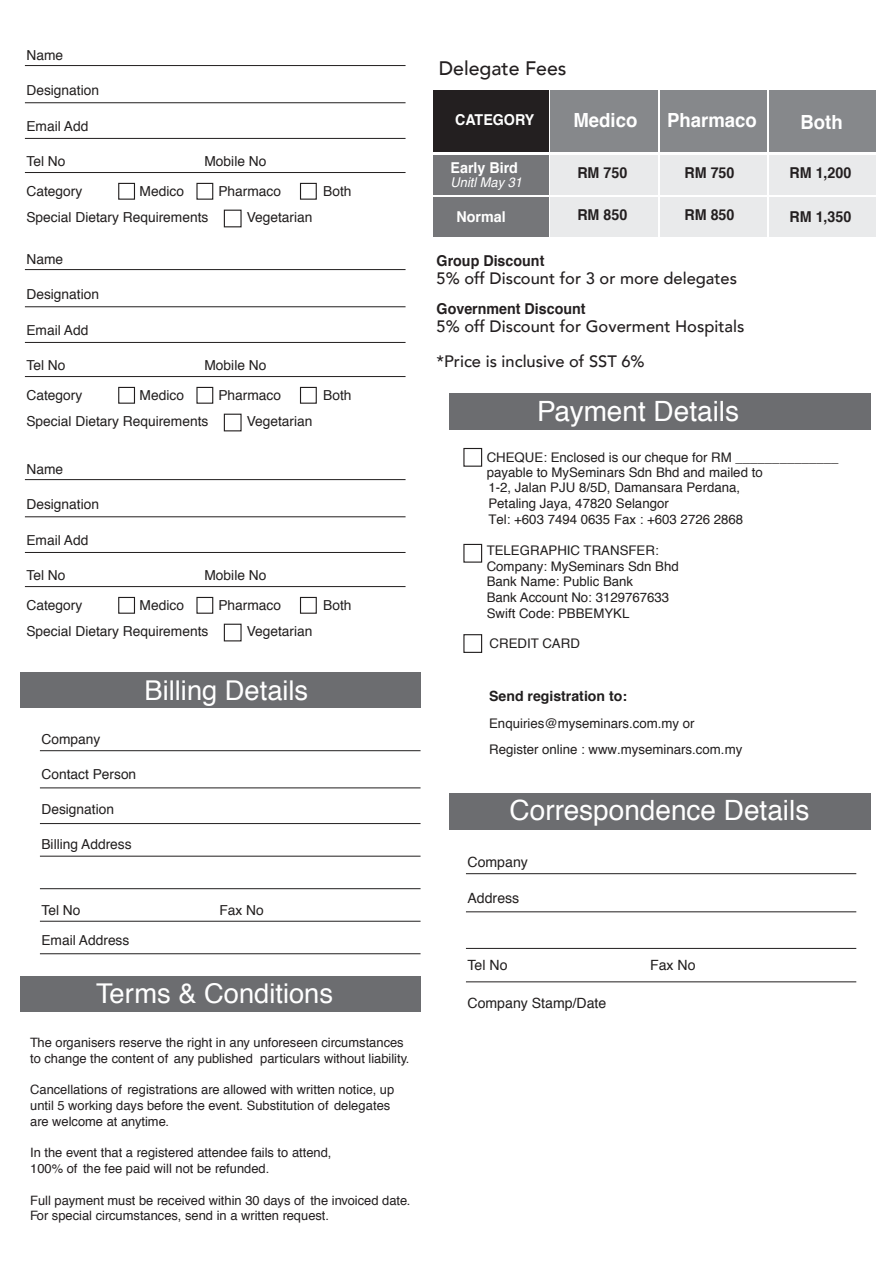
<style>
.page{position:relative;width:893px;height:1263px;background:#fff}
.page>*{position:absolute;margin:0;border:0;box-sizing:border-box;transform-origin:0 0}
.t1{font:27.9px "Helvetica";color:#fff}
.t2{font:27.3px "Helvetica";color:#fff}
.t3{font:700 19.5px "Helvetica";color:#fff;scale:.95 1}
.t4{font:500 19.5px "Avenir";color:#231f20}
.t5{font:500 16.5px "Avenir";color:#231f20}
.t6{font:700 15px "Helvetica";color:#231f20;scale:.95 1}
.t7{font:700 15px "Helvetica";color:#fff;scale:.95 1}
.t8{font:14.1px "Helvetica";color:#211e1e}
.t9{font:700 14.1px "Helvetica";color:#211e1e}
.t10{font:13.8px "Helvetica";color:#211e1e}
.t11{font:italic 13.5px "Helvetica";color:#fff;scale:.95 1}
.t12{font:13.2px/15.6px "Helvetica";color:#211e1e}
.t13{font:12.9px/15.8px "Helvetica";color:#231f20}
</style>
<div class="page">
<div style="left:21px;top:976px;width:400px;height:36px;background:#6c6d70"></div>
<hr style="left:466px;top:873px;width:390px;height:1px;background:#211e1e">
<hr style="left:466px;top:911px;width:390px;height:1px;background:#211e1e">
<hr style="left:466px;top:948px;width:390px;height:1px;background:#211e1e">
<hr style="left:466px;top:981px;width:390px;height:1px;background:#211e1e">
<div style="left:450px;top:393px;width:421px;height:37px;background:#6c6d70"></div>
<div style="left:450px;top:793px;width:421px;height:37px;background:#6c6d70"></div>
<div style="left:463px;top:448px;width:19px;height:19px;border:1px solid #211e1e"></div>
<div style="left:463px;top:544px;width:19px;height:19px;border:1px solid #211e1e"></div>
<div style="left:463px;top:634px;width:19px;height:19px;border:1px solid #211e1e"></div>
<div style="left:224px;top:210px;width:18px;height:17px;border:1px solid #211e1e"></div>
<hr style="left:25px;top:65px;width:381px;height:1px;background:#211e1e">
<hr style="left:25px;top:102px;width:381px;height:1px;background:#211e1e">
<hr style="left:25px;top:138px;width:381px;height:1px;background:#211e1e">
<hr style="left:25px;top:172px;width:381px;height:1px;background:#211e1e">
<div style="left:118px;top:183px;width:17px;height:17px;border:1px solid #211e1e"></div>
<div style="left:196px;top:183px;width:17px;height:17px;border:1px solid #211e1e"></div>
<div style="left:300px;top:183px;width:17px;height:17px;border:1px solid #211e1e"></div>
<div style="left:224px;top:414px;width:18px;height:17px;border:1px solid #211e1e"></div>
<hr style="left:25px;top:269px;width:381px;height:1px;background:#211e1e">
<hr style="left:25px;top:306px;width:381px;height:1px;background:#211e1e">
<hr style="left:25px;top:342px;width:381px;height:1px;background:#211e1e">
<hr style="left:25px;top:376px;width:381px;height:1px;background:#211e1e">
<div style="left:118px;top:387px;width:17px;height:17px;border:1px solid #211e1e"></div>
<div style="left:196px;top:387px;width:17px;height:17px;border:1px solid #211e1e"></div>
<div style="left:300px;top:387px;width:17px;height:17px;border:1px solid #211e1e"></div>
<div style="left:224px;top:624px;width:18px;height:17px;border:1px solid #211e1e"></div>
<hr style="left:25px;top:479px;width:381px;height:1px;background:#211e1e">
<hr style="left:25px;top:516px;width:381px;height:1px;background:#211e1e">
<hr style="left:25px;top:552px;width:381px;height:1px;background:#211e1e">
<hr style="left:25px;top:586px;width:381px;height:1px;background:#211e1e">
<div style="left:118px;top:597px;width:17px;height:17px;border:1px solid #211e1e"></div>
<div style="left:196px;top:597px;width:17px;height:17px;border:1px solid #211e1e"></div>
<div style="left:300px;top:597px;width:17px;height:17px;border:1px solid #211e1e"></div>
<div style="left:433px;top:155px;width:116px;height:40px;background:#757679"></div>
<div style="left:433px;top:197px;width:116px;height:40px;background:#757679"></div>
<div style="left:551px;top:155px;width:107px;height:40px;background:#e9eaeb"></div>
<div style="left:551px;top:197px;width:107px;height:40px;background:#e9eaeb"></div>
<div style="left:660px;top:155px;width:107px;height:40px;background:#e9eaeb"></div>
<div style="left:433px;top:90px;width:116px;height:62px;background:#231f20"></div>
<div style="left:551px;top:90px;width:107px;height:62px;background:#86888b"></div>
<div style="left:660px;top:90px;width:107px;height:62px;background:#86888b"></div>
<div style="left:660px;top:197px;width:107px;height:40px;background:#e9eaeb"></div>
<div style="left:770px;top:155px;width:106px;height:40px;background:#e9eaeb"></div>
<div style="left:770px;top:90px;width:106px;height:62px;background:#86888b"></div>
<div style="left:770px;top:197px;width:106px;height:40px;background:#e9eaeb"></div>
<hr style="left:40px;top:750px;width:381px;height:1px;background:#211e1e">
<hr style="left:40px;top:787px;width:381px;height:1px;background:#211e1e">
<hr style="left:40px;top:823px;width:381px;height:1px;background:#211e1e">
<hr style="left:40px;top:856px;width:381px;height:1px;background:#211e1e">
<hr style="left:40px;top:888px;width:381px;height:1px;background:#211e1e">
<hr style="left:40px;top:921px;width:381px;height:1px;background:#211e1e">
<hr style="left:40px;top:953px;width:381px;height:1px;background:#211e1e">
<div style="left:21px;top:672px;width:400px;height:35px;background:#6c6d70"></div>
<p class="t10" style="left:26px;top:45px;width:38px">Name</p>
<p class="t10" style="left:26px;top:80px;width:74px">Designation</p>
<p class="t10" style="left:26px;top:115px;width:63px">Email Add</p>
<p class="t10" style="left:26px;top:150px;width:41px">Tel No</p>
<p class="t10" style="left:205px;top:150px;width:63px">Mobile No</p>
<p class="t10" style="left:26px;top:181px;width:57px">Category</p>
<p class="t10" style="left:140px;top:181px;width:46px">Medico</p>
<p class="t10" style="left:218px;top:181px;width:64px">Pharmaco</p>
<p class="t10" style="left:323px;top:181px;width:30px">Both</p>
<p class="t10" style="left:26px;top:207px;width:183px">Special Dietary Requirements</p>
<p class="t10" style="left:247px;top:207px;width:67px">Vegetarian</p>
<p class="t10" style="left:26px;top:249px;width:38px">Name</p>
<p class="t10" style="left:26px;top:284px;width:74px">Designation</p>
<p class="t10" style="left:26px;top:319px;width:63px">Email Add</p>
<p class="t10" style="left:26px;top:354px;width:41px">Tel No</p>
<p class="t10" style="left:205px;top:354px;width:63px">Mobile No</p>
<p class="t10" style="left:26px;top:385px;width:57px">Category</p>
<p class="t10" style="left:140px;top:385px;width:46px">Medico</p>
<p class="t10" style="left:218px;top:385px;width:64px">Pharmaco</p>
<p class="t10" style="left:323px;top:385px;width:30px">Both</p>
<p class="t10" style="left:26px;top:411px;width:183px">Special Dietary Requirements</p>
<p class="t10" style="left:247px;top:411px;width:67px">Vegetarian</p>
<p class="t10" style="left:26px;top:459px;width:38px">Name</p>
<p class="t10" style="left:26px;top:494px;width:74px">Designation</p>
<p class="t10" style="left:26px;top:529px;width:63px">Email Add</p>
<p class="t10" style="left:26px;top:564px;width:41px">Tel No</p>
<p class="t10" style="left:205px;top:564px;width:63px">Mobile No</p>
<p class="t10" style="left:26px;top:595px;width:57px">Category</p>
<p class="t10" style="left:140px;top:595px;width:46px">Medico</p>
<p class="t10" style="left:218px;top:595px;width:64px">Pharmaco</p>
<p class="t10" style="left:323px;top:595px;width:30px">Both</p>
<p class="t10" style="left:26px;top:621px;width:183px">Special Dietary Requirements</p>
<p class="t10" style="left:247px;top:621px;width:67px">Vegetarian</p>
<h2 class="t2" style="left:145px;top:669px;width:165px">Billing Details</h2>
<p class="t10" style="left:41px;top:728px;width:60px">Company</p>
<p class="t10" style="left:41px;top:764px;width:96px">Contact Person</p>
<p class="t10" style="left:41px;top:799px;width:74px">Designation</p>
<p class="t10" style="left:41px;top:834px;width:92px">Billing Address</p>
<p class="t10" style="left:41px;top:899px;width:41px">Tel No</p>
<p class="t10" style="left:220px;top:899px;width:46px">Fax No</p>
<p class="t10" style="left:41px;top:929px;width:89px">Email Address</p>
<h2 class="t2" style="left:96px;top:972px;width:238px">Terms &amp; Conditions</h2>
<p class="t13" style="left:30px;top:1035px;width:381px">The organisers reserve the right in any unforeseen circumstances to change the content of any published particulars without liability.</p>
<p class="t13" style="left:30px;top:1082px;width:366px">Cancellations of registrations are allowed with written notice, up until 5 working days before the event. Substitution of delegates are welcome at anytime.</p>
<p class="t13" style="left:30px;top:1145px;width:303px">In the event that a registered attendee fails to attend,<br>100% of the fee paid will not be refunded.</p>
<p class="t13" style="left:30px;top:1193px;width:382px">Full payment must be received within 30 days of the invoiced date.<br>For special circumstances, send in a written request.</p>
<h3 class="t4" style="left:439px;top:51px;width:129px">Delegate Fees</h3>
<p class="t7" style="left:455px;top:108px;width:85px">CATEGORY</p>
<h3 class="t3" style="left:573px;top:104px;width:69px">Medico</h3>
<h3 class="t3" style="left:667px;top:104px;width:96px">Pharmaco</h3>
<p class="t7" style="left:451px;top:156px;width:72px">Early Bird</p>
<p class="t11" style="left:451px;top:171px;width:77px">Unitl May 31</p>
<p class="t7" style="left:457px;top:204px;width:53px">Normal</p>
<p class="t6" style="left:577px;top:160px;width:54px">RM 750</p>
<p class="t6" style="left:577px;top:203px;width:54px">RM 850</p>
<p class="t6" style="left:684px;top:160px;width:54px">RM 750</p>
<p class="t6" style="left:684px;top:203px;width:54px">RM 850</p>
<p class="t6" style="left:437px;top:249px;width:115px">Group Discount</p>
<p class="t5" style="left:437px;top:264px;width:302px">5% off Discount for 3 or more delegates</p>
<p class="t6" style="left:437px;top:297px;width:158px">Government Discount</p>
<p class="t5" style="left:437px;top:312px;width:309px">5% off Discount for Goverment Hospitals</p>
<p class="t5" style="left:436px;top:347px;width:210px">*Price is inclusive of SST 6%</p>
<h3 class="t3" style="left:800px;top:106px;width:46px">Both</h3>
<p class="t6" style="left:789px;top:160px;width:67px">RM 1,200</p>
<p class="t6" style="left:789px;top:204px;width:67px">RM 1,350</p>
<h1 class="t1" style="left:537px;top:389px;width:203px">Payment Details</h1>
<p class="t12" style="left:487px;top:450px;width:353px">CHEQUE: Enclosed is our cheque for RM ______________ payable to MySeminars Sdn Bhd and mailed to</p>
<p class="t12" style="left:488px;top:480px;width:256px">1-2, Jalan PJU 8/5D, Damansara Perdana,<br>Petaling Jaya, 47820 Selangor<br>Tel: +603 7494 0635 Fax : +603 2726 2868</p>
<p class="t12" style="left:487px;top:543px;width:194px">TELEGRAPHIC TRANSFER:<br>Company: MySeminars Sdn Bhd<br>Bank Name: Public Bank<br>Bank Account No: 3129767633<br>Swift Code: PBBEMYKL</p>
<p class="t12" style="left:490px;top:636px;width:92px">CREDIT CARD</p>
<p class="t9" style="left:489px;top:684px;width:139px">Send registration to:</p>
<p class="t12" style="left:489px;top:711px;width:255px;line-height:25.5px">Enquiries@myseminars.com.my or<br>Register online : www.myseminars.com.my</p>
<h1 class="t1" style="left:510px;top:788px;width:301px">Correspondence Details</h1>
<p class="t8" style="left:467px;top:851px;width:62px">Company</p>
<p class="t8" style="left:467px;top:887px;width:53px">Address</p>
<p class="t8" style="left:467px;top:954px;width:41px">Tel No</p>
<p class="t8" style="left:650px;top:954px;width:47px">Fax No</p>
<p class="t8" style="left:467px;top:992px;width:140px">Company Stamp/Date</p>
</div>
